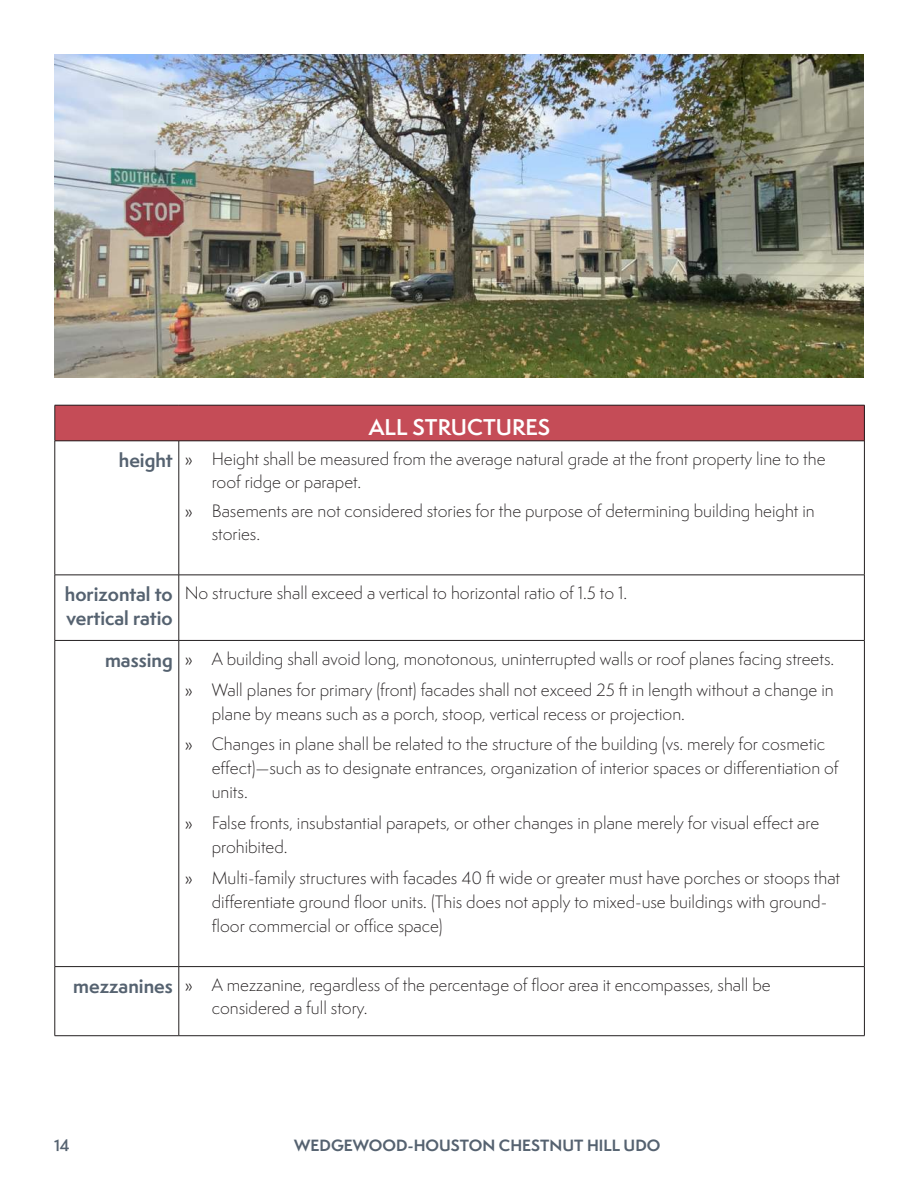
<style>
.page{position:relative;width:918px;height:1188px;background:#fff}
.page>*{position:absolute;margin:0;border:0;box-sizing:border-box;transform-origin:0 0}
.t1{font:600 21px "Semplicita Pro";color:#fff}
._4_paragraph_heading{font:700 18px/24px "Semplicita Pro";color:#556270}
.t2{font:300 16.5px/24px "Semplicita Pro";color:#231f20}
.t3{font:700 15px "Semplicita Pro";color:#556270}
.t4{font:600 15px "Semplicita Pro";color:#556270}
.s1{font-weight:400}
</style>
<div class="page">
<div style="left:55px;top:405px;width:809px;height:36px;background:#c54c57"></div>
<hr style="left:55px;top:441px;width:1px;height:134px;background:#231f20">
<hr style="left:179px;top:441px;width:1px;height:134px;background:#231f20">
<hr style="left:864px;top:441px;width:1px;height:134px;background:#231f20">
<hr style="left:55px;top:575px;width:124px;height:1px;background:#231f20">
<hr style="left:55px;top:575px;width:1px;height:65px;background:#231f20">
<hr style="left:179px;top:575px;width:686px;height:1px;background:#231f20">
<hr style="left:179px;top:575px;width:1px;height:65px;background:#231f20">
<hr style="left:864px;top:575px;width:1px;height:65px;background:#231f20">
<hr style="left:55px;top:640px;width:124px;height:1px;background:#231f20">
<hr style="left:55px;top:641px;width:1px;height:325px;background:#231f20">
<hr style="left:179px;top:640px;width:686px;height:1px;background:#231f20">
<hr style="left:179px;top:641px;width:1px;height:325px;background:#231f20">
<hr style="left:864px;top:641px;width:1px;height:325px;background:#231f20">
<hr style="left:55px;top:966px;width:124px;height:1px;background:#231f20">
<hr style="left:55px;top:967px;width:1px;height:69px;background:#231f20">
<hr style="left:179px;top:966px;width:686px;height:1px;background:#231f20">
<hr style="left:179px;top:967px;width:1px;height:69px;background:#231f20">
<hr style="left:864px;top:967px;width:1px;height:69px;background:#231f20">
<hr style="left:55px;top:1035px;width:124px;height:1px;background:#231f20">
<hr style="left:179px;top:1035px;width:686px;height:1px;background:#231f20">
<hr style="left:55px;top:405px;width:124px;height:1px;background:#231f20">
<hr style="left:55px;top:405px;width:1px;height:36px;background:#231f20">
<hr style="left:179px;top:405px;width:686px;height:1px;background:#231f20">
<hr style="left:864px;top:405px;width:1px;height:36px;background:#231f20">
<hr style="left:55px;top:441px;width:124px;height:1px;background:#231f20">
<hr style="left:179px;top:441px;width:686px;height:1px;background:#231f20">
<img style="left:54px;top:54px;width:810px;height:324px">
<p class="t1" style="left:369px;top:412px;width:183px">ALL STRUCTURES</p>
<p class="_4_paragraph_heading" style="left:119px;top:448px;width:55px">height</p>
<p class="t2" style="left:212px;top:448px;width:615px;line-height:22.5px;text-indent:-27px"><span class="s1">»</span> Height shall be measured from the average natural grade at the front property line to the roof ridge or parapet.</p>
<p class="t2" style="left:212px;top:500px;width:604px;line-height:22.5px;text-indent:-27px"><span class="s1">»</span> Basements are not considered stories for the purpose of determining building height in stories.</p>
<p class="_4_paragraph_heading" style="left:65px;top:582px;width:109px">horizontal to vertical ratio</p>
<p class="t2" style="left:185px;top:581px;width:444px">No structure shall exceed a vertical to horizontal ratio of 1.5 to 1.</p>
<p class="_4_paragraph_heading" style="left:105px;top:648px;width:69px">massing</p>
<p class="t2" style="left:185px;top:647px;width:651px"><span class="s1">»</span> A building shall avoid long, monotonous, uninterrupted walls or roof planes facing streets.</p>
<p class="t2" style="left:212px;top:678px;width:623px;text-indent:-27px"><span class="s1">»</span> Wall planes for primary (front) facades shall not exceed 25 ft in length without a change in plane by means such as a porch, stoop, vertical recess or projection.</p>
<p class="t2" style="left:212px;top:732px;width:628px;text-indent:-27px"><span class="s1">»</span> Changes in plane shall be related to the structure of the building (vs. merely for cosmetic effect)—such as to designate entrances, organization of interior spaces or differentiation of units.</p>
<p class="t2" style="left:212px;top:811px;width:609px;text-indent:-27px"><span class="s1">»</span> False fronts, insubstantial parapets, or other changes in plane merely for visual effect are prohibited.</p>
<p class="t2" style="left:212px;top:866px;width:630px;text-indent:-27px"><span class="s1">»</span> Multi-family structures with facades 40 ft wide or greater must have porches or stoops that differentiate ground floor units. (This does not apply to mixed-use buildings with ground&shy;floor commercial or office space)</p>
<p class="_4_paragraph_heading" style="left:73px;top:974px;width:101px">mezzanines</p>
<p class="t2" style="left:212px;top:974px;width:560px;line-height:22.5px;text-indent:-27px"><span class="s1">»</span> A mezzanine, regardless of the percentage of floor area it encompasses, shall be considered a full story.</p>
<p class="t4" style="left:54px;top:1134px;width:17px">14</p>
<p class="t3" style="left:294px;top:1134px;width:368px">WEDGEWOOD-HOUSTON CHESTNUT HILL UDO</p>
</div>
